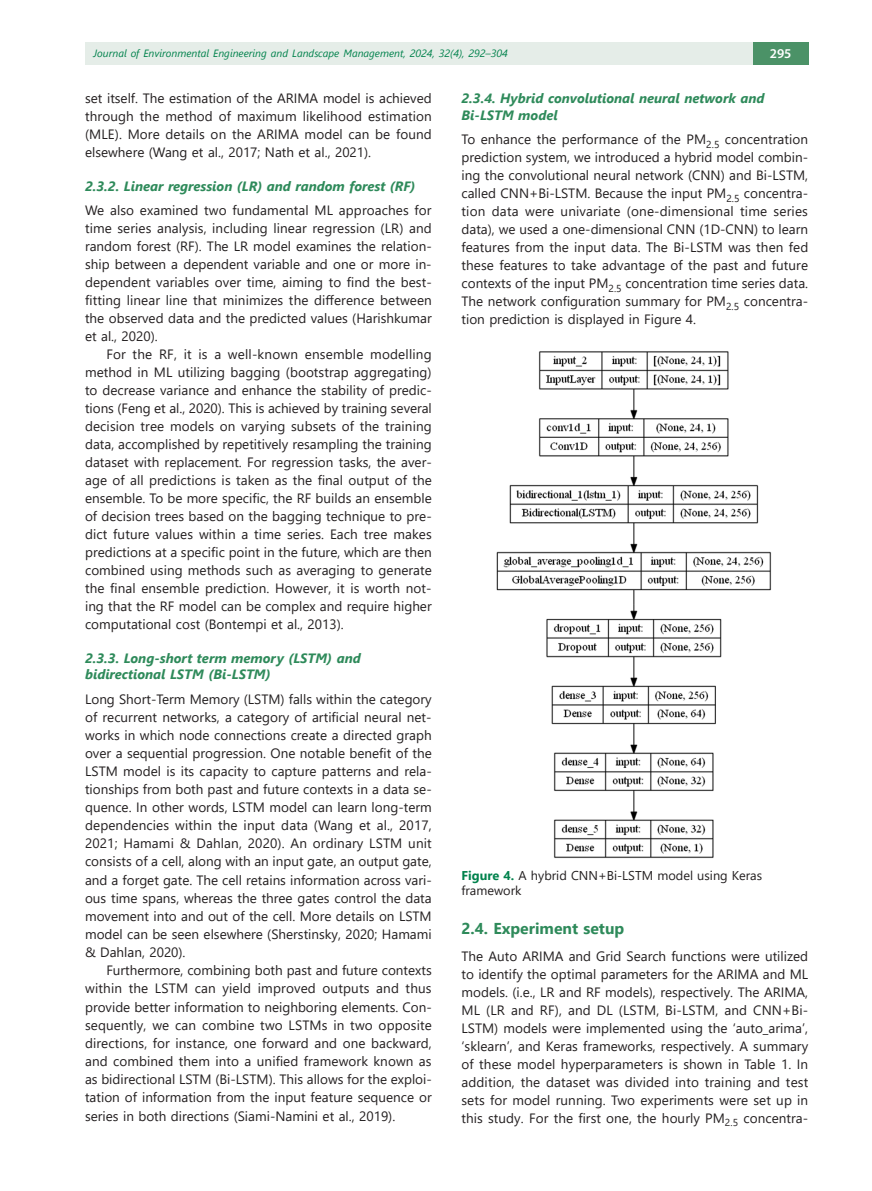
<style>
.page{position:relative;width:872px;height:1191px;background:#fff}
.page>*{position:absolute;margin:0;border:0;box-sizing:border-box;transform-origin:0 0}
.t1{font:700 15.75px "Segoe UI";color:#2e8a5a}
.t2{font:13.5px/18px "Segoe UI";color:#231f20;text-align:justify}
.t3{font:italic 700 13.5px/16.5px "Segoe UI";color:#2e8a5a}
.t4{font:600 13.5px "Myriad Pro";color:#fff}
.t5{font:12.75px/15.3px "Segoe UI";color:#231f20}
.t6{font:italic 10.5px "Segoe UI";color:#01824c}
.s1{font-weight:700;color:#01824c}
</style>
<div class="page">
<div style="left:85px;top:43px;width:668px;height:22px;background:#e5ede8"></div>
<div style="left:753px;top:43px;width:55px;height:22px;background:#4b9267"></div>
<img style="left:496px;top:351px;width:276px;height:507px">
<p class="t6" style="left:94px;top:43px;width:416px">Journal of Environmental Engineering and Landscape Management, 2024, 32(4), 292–304</p>
<p class="t4" style="left:769px;top:45px;width:23px">295</p>
<p class="t2" style="left:85px;top:88px;width:348px">set itself. The estimation of the ARIMA model is achieved through the method of maximum likelihood estimation (MLE). More details on the ARIMA model can be found elsewhere (Wang et al., 2017; Nath et al., 2021).</p>
<p class="t3" style="left:85px;top:176px;width:332px">2.3.2. Linear regression (LR) and random forest (RF)</p>
<p class="t2" style="left:85px;top:200px;width:348px">We also examined two fundamental ML approaches for time series analysis, including linear regression (LR) and random forest (RF). The LR model examines the relation&shy;ship between a dependent variable and one or more in&shy;dependent variables over time, aiming to find the best&shy;fitting linear line that minimizes the difference between the observed data and the predicted values (Harishkumar et al., 2020).</p>
<p class="t2" style="left:85px;top:344px;width:348px;text-indent:21px">For the RF, it is a well-known ensemble modelling method in ML utilizing bagging (bootstrap aggregating) to decrease variance and enhance the stability of predic&shy;tions (Feng et al., 2020). This is achieved by training several decision tree models on varying subsets of the training data, accomplished by repetitively resampling the training dataset with replacement. For regression tasks, the aver&shy;age of all predictions is taken as the final output of the ensemble. To be more specific, the RF builds an ensemble of decision trees based on the bagging technique to pre&shy;dict future values within a time series. Each tree makes predictions at a specific point in the future, which are then combined using methods such as averaging to generate the final ensemble prediction. However, it is worth not&shy;ing that the RF model can be complex and require higher computational cost (Bontempi et al., 2013).</p>
<p class="t3" style="left:85px;top:648px;width:277px">2.3.3. Long-short term memory (LSTM) and bidirectional LSTM (Bi-LSTM)</p>
<p class="t2" style="left:85px;top:688px;width:348px">Long Short-Term Memory (LSTM) falls within the category of recurrent networks, a category of artificial neural net&shy;works in which node connections create a directed graph over a sequential progression. One notable benefit of the LSTM model is its capacity to capture patterns and rela&shy;tionships from both past and future contexts in a data se&shy;quence. In other words, LSTM model can learn long-term dependencies within the input data (Wang et al., 2017, 2021; Hamami &amp; Dahlan, 2020). An ordinary LSTM unit consists of a cell, along with an input gate, an output gate, and a forget gate. The cell retains information across vari&shy;ous time spans, whereas the three gates control the data movement into and out of the cell. More details on LSTM model can be seen elsewhere (Sherstinsky, 2020; Hamami &amp; Dahlan, 2020).</p>
<p class="t2" style="left:85px;top:960px;width:348px;text-indent:21px">Furthermore, combining both past and future contexts within the LSTM can yield improved outputs and thus provide better information to neighboring elements. Con&shy;sequently, we can combine two LSTMs in two opposite directions, for instance, one forward and one backward, and combined them into a unified framework known as as bidirectional LSTM (Bi-LSTM). This allows for the exploi&shy;tation of information from the input feature sequence or series in both directions (Siami-Namini et al., 2019).</p>
<p class="t3" style="left:461px;top:88px;width:304px">2.3.4. Hybrid convolutional neural network and<br>Bi-LSTM model</p>
<p class="t2" style="left:461px;top:129px;width:348px">To enhance the performance of the PM<sub>2.5</sub> concentration prediction system, we introduced a hybrid model combin&shy;ing the convolutional neural network (CNN) and Bi-LSTM, called CNN+Bi-LSTM. Because the input PM<sub>2.5</sub> concentra&shy;tion data were univariate (one-dimensional time series data), we used a one-dimensional CNN (1D-CNN) to learn features from the input data. The Bi-LSTM was then fed these features to take advantage of the past and future contexts of the input PM<sub>2.5</sub> concentration time series data.<br>The network configuration summary for PM<sub>2.5</sub> concentra&shy;tion prediction is displayed in Figure 4.</p>
<p class="t5" style="left:461px;top:866px;width:302px"><span class="s1">Figure 4.</span> A hybrid CNN+Bi-LSTM model using Keras framework</p>
<p class="t1" style="left:461px;top:913px;width:164px">2.4. Experiment setup</p>
<p class="t2" style="left:461px;top:945px;width:348px">The Auto ARIMA and Grid Search functions were utilized to identify the optimal parameters for the ARIMA and ML models. (i.e., LR and RF models), respectively. The ARIMA, ML (LR and RF), and DL (LSTM, Bi-LSTM, and CNN+Bi-LSTM) models were implemented using the ‘auto_arima’, ‘sklearn’, and Keras frameworks, respectively. A summary of these model hyperparameters is shown in Table 1. In addition, the dataset was divided into training and test sets for model running. Two experiments were set up in this study. For the first one, the hourly PM<sub>2.5</sub> concentra-</p>
</div>
